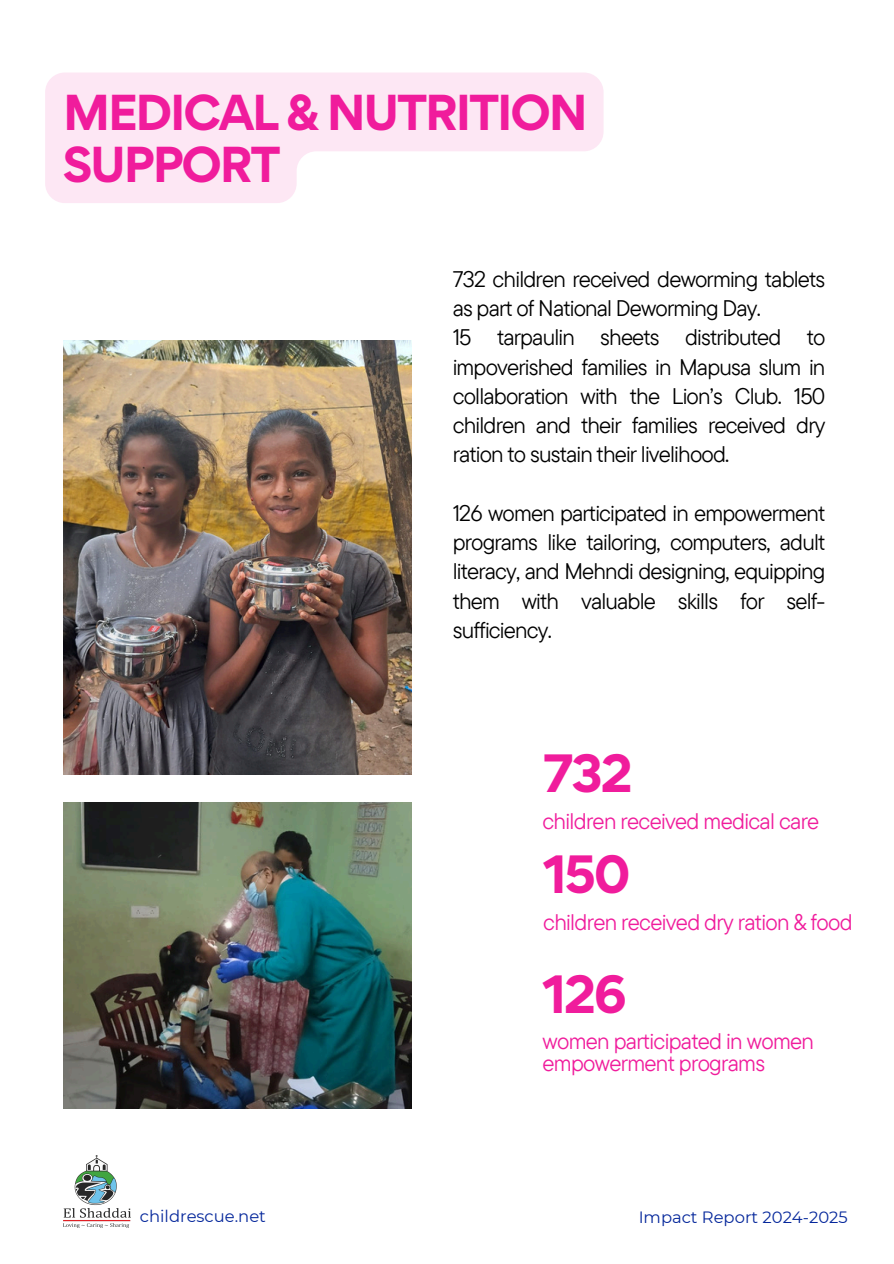
<style>
.page{position:relative;width:894px;height:1264px;background:#fff}
.page>*{position:absolute;margin:0;border:0;box-sizing:border-box;transform-origin:0 0}
.t1{font:700 48px "Gordita";letter-spacing:-.05em;color:#f01c9c}
.t2{font:700 45px/51.8px "Gordita";letter-spacing:-.05em;color:#f01c9c}
.t3{font:22.5px/29.2px "TT Commons Pro";letter-spacing:-.035em;color:#000}
.t4{font:22.5px/21.3px "TT Commons Pro";letter-spacing:-.03em;color:#f01c9c}
.t5{font:16.35px "Montserrat";color:#05279b}
</style>
<div class="page">
<img style="left:63px;top:802px;width:348px;height:306px">
<img style="left:63px;top:341px;width:348px;height:433px">
<svg style="left:45px;top:72px;width:558px;height:131px;fill:#fde7f4"></svg>
<img style="left:63px;top:1155px;width:68px;height:72px">
<h1 class="t2" style="left:63px;top:86px;width:526px">MEDICAL &amp; NUTRITION<br>SUPPORT</h1>
<h2 class="t3" style="left:452px;top:264px;width:374px">732 children received deworming tablets as part of National Deworming Day.<br>15 tarpaulin sheets distributed to impoverished families in Mapusa slum in collaboration with the Lion’s Club. 150 children and their families received dry ration to sustain their livelihood.</h2>
<h3 class="t3" style="left:452px;top:498px;width:374px;text-align:justify">126 women participated in empowerment programs like tailoring, computers, adult literacy, and Mehndi designing, equipping them with valuable skills for self&shy;sufficiency.</h3>
<p class="t1" style="left:543px;top:741px;width:91px">732</p>
<h2 class="t4" style="left:542px;top:809px;width:278px">children received medical care</h2>
<h3 class="t1" style="left:543px;top:842px;width:89px">150</h3>
<h3 class="t4" style="left:543px;top:910px;width:311px">children received dry ration &amp; food</h3>
<p class="t1" style="left:542px;top:962px;width:86px">126</p>
<h3 class="t4" style="left:542px;top:1030px;width:273px">women participated in women empowerment programs</h3>
<h3 class="t5" style="left:140px;top:1206px;width:127px">childrescue.net</h3>
<h2 class="t5" style="left:638px;top:1207px;width:210px">Impact Report 2024-2025</h2>
</div>
